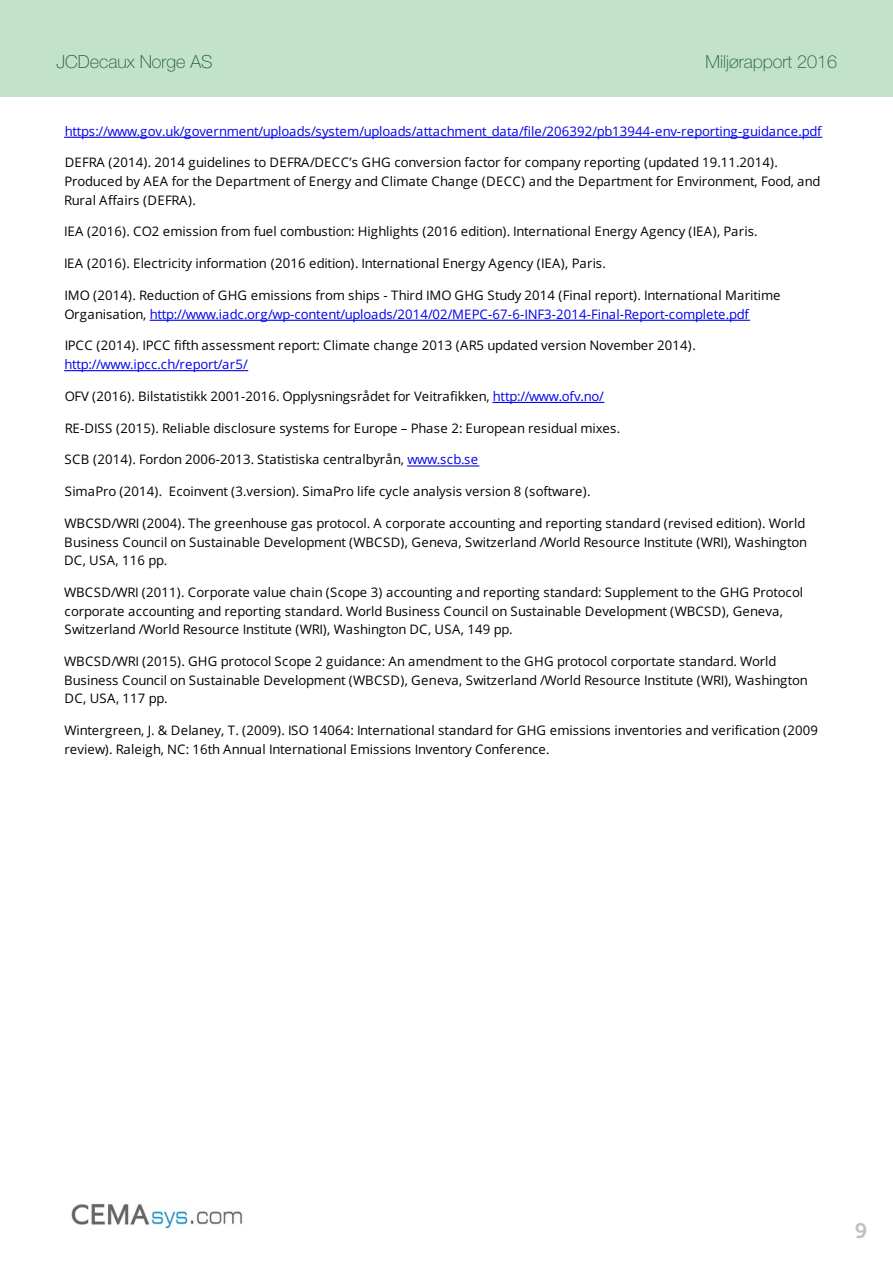
<style>
.page{position:relative;width:893px;height:1263px;background:#fff}
.page>*{position:absolute;margin:0;border:0;box-sizing:border-box;transform-origin:0 0}
.t1{font:21px "Museo Sans Cyrl 700";color:#bcc3b8}
.t2{font:100 18px "Helvetica Neue";color:#1f5441}
.t3{font:13.2px/18.6px "Open Sans";letter-spacing:-.005em;color:#000}
.t4{font:13.2px "Open Sans";letter-spacing:-.01em;color:#00e}
.s1{color:#00e}
</style>
<div class="page">
<div style="left:0;top:0;width:893px;height:97px;background:#c2e3c7"></div>
<hr style="left:65px;top:137px;width:757px;height:1px;background:#00e">
<hr style="left:150px;top:320px;width:599px;height:1px;background:#00e">
<hr style="left:65px;top:370px;width:183px;height:1px;background:#00e">
<hr style="left:493px;top:402px;width:111px;height:1px;background:#00e">
<hr style="left:408px;top:465px;width:71px;height:1px;background:#00e">
<img style="left:71px;top:1204px;width:172px;height:25px">
<h2 class="t2" style="left:56px;top:52px;width:158px">JCDecaux Norge AS</h2>
<h2 class="t2" style="left:706px;top:51px;width:133px">Miljørapport 2016</h2>
<p class="t4" style="left:65px;top:124px;width:758px">https://www.gov.uk/government/uploads/system/uploads/attachment_data/file/206392/pb13944-env-reporting-guidance.pdf</p>
<p class="t3" style="left:64px;top:154px;width:758px">DEFRA (2014). 2014 guidelines to DEFRA/DECC’s GHG conversion factor for company reporting (updated 19.11.2014).<br>Produced by AEA for the Department of Energy and Climate Change (DECC) and the Department for Environment, Food, and<br>Rural Affairs (DEFRA).</p>
<p class="t3" style="left:64px;top:223px;width:695px">IEA (2016). CO2 emission from fuel combustion: Highlights (2016 edition). International Energy Agency (IEA), Paris.</p>
<p class="t3" style="left:64px;top:255px;width:544px">IEA (2016). Electricity information (2016 edition). International Energy Agency (IEA), Paris.</p>
<p class="t3" style="left:64px;top:286px;width:718px">IMO (2014). Reduction of GHG emissions from ships - Third IMO GHG Study 2014 (Final report). International Maritime<br>Organisation, <span class="s1">http://www.iadc.org/wp-content/uploads/2014/02/MEPC-67-6-INF3-2014-Final-Report-complete.pdf</span></p>
<p class="t3" style="left:65px;top:337px;width:633px">IPCC (2014). IPCC fifth assessment report: Climate change 2013 (AR5 updated version November 2014). <span class="s1">http://www.ipcc.ch/report/ar5/</span></p>
<p class="t3" style="left:65px;top:387px;width:541px">OFV (2016). Bilstatistikk 2001-2016. Opplysningsrådet for Veitrafikken, <span class="s1">http://www.ofv.no/</span></p>
<p class="t3" style="left:65px;top:419px;width:557px">RE-DISS (2015). Reliable disclosure systems for Europe – Phase 2: European residual mixes.</p>
<p class="t3" style="left:65px;top:451px;width:415px">SCB (2014). Fordon 2006-2013. Statistiska centralbyrån, <span class="s1">www.scb.se</span></p>
<p class="t3" style="left:65px;top:483px;width:527px">SimaPro (2014). Ecoinvent (3.version). SimaPro life cycle analysis version 8 (software).</p>
<p class="t3" style="left:64px;top:514px;width:745px">WBCSD/WRI (2004). The greenhouse gas protocol. A corporate accounting and reporting standard (revised edition). World<br>Business Council on Sustainable Development (WBCSD), Geneva, Switzerland /World Resource Institute (WRI), Washington<br>DC, USA, 116 pp.</p>
<p class="t3" style="left:64px;top:583px;width:740px">WBCSD/WRI (2011). Corporate value chain (Scope 3) accounting and reporting standard: Supplement to the GHG Protocol corporate accounting and reporting standard. World Business Council on Sustainable Development (WBCSD), Geneva,<br>Switzerland /World Resource Institute (WRI), Washington DC, USA, 149 pp.</p>
<p class="t3" style="left:64px;top:652px;width:745px">WBCSD/WRI (2015). GHG protocol Scope 2 guidance: An amendment to the GHG protocol corportate standard. World<br>Business Council on Sustainable Development (WBCSD), Geneva, Switzerland /World Resource Institute (WRI), Washington<br>DC, USA, 117 pp.</p>
<p class="t3" style="left:64px;top:721px;width:755px">Wintergreen, J. &amp; Delaney, T. (2009). ISO 14064: International standard for GHG emissions inventories and verification (2009 review). Raleigh, NC: 16th Annual International Emissions Inventory Conference.</p>
<p class="t1" style="left:855px;top:1219px;width:14px">9</p>
</div>
